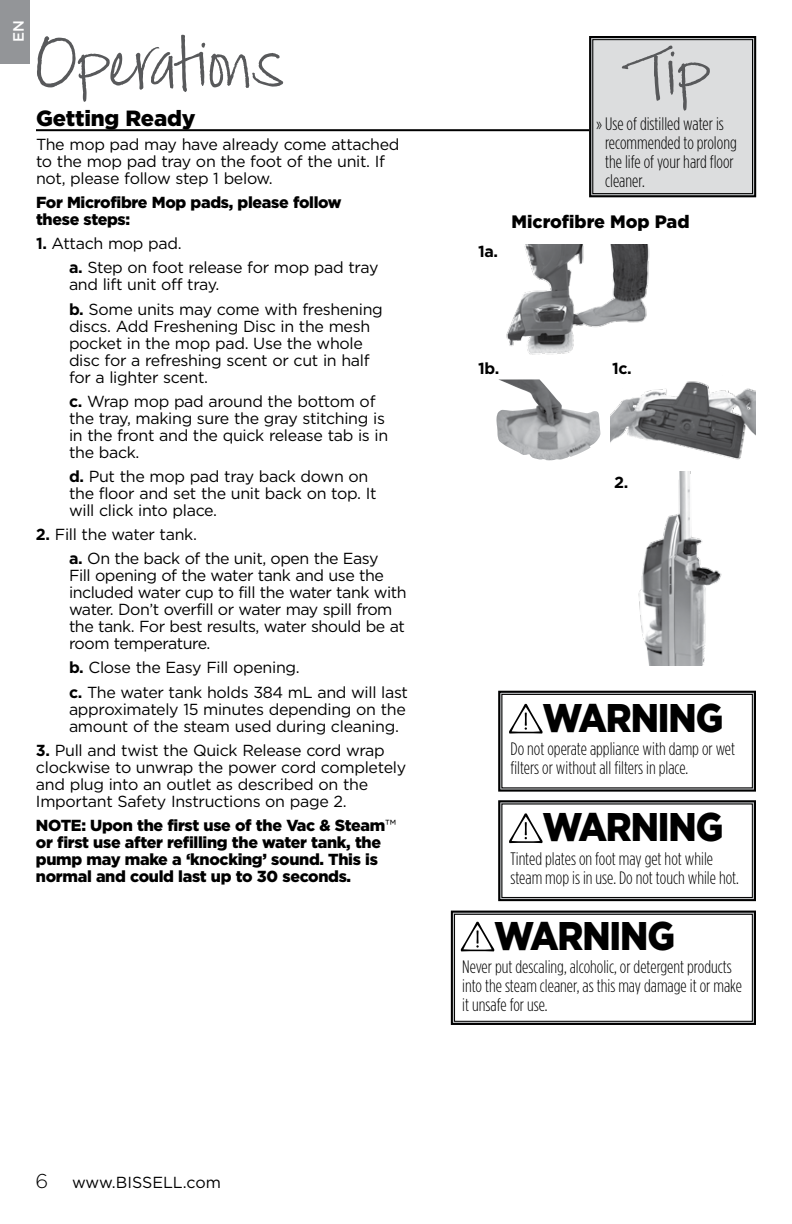
<style>
.page{position:relative;width:792px;height:1224px;background:#fff}
.page>*{position:absolute;margin:0;border:0;box-sizing:border-box;transform-origin:0 0}
.t1{font:72px "Jackie Sue BF";color:#58595b}
.t2{font:900 40px "Gotham";letter-spacing:-.03em;color:#000;scale:.9 1}
.t3{font:900 22px "Gotham";letter-spacing:-.01em;color:#000}
.t4{font:300 18px/19px "Gotham Condensed";color:#000}
.t5{font:900 18px "Gotham";color:#000}
.t6{font:16px/17px "Gotham";letter-spacing:-.02em;color:#000}
.t7{font:900 16px/17px "Gotham";letter-spacing:-.02em;color:#000}
.t8{font:16px "Gotham";color:#000}
.t9{font:700 16px "Gotham";color:#000}
.t10{font:500 15px "Gotham";color:#fff}
.s1{font-weight:700}
.s2{font-weight:400}
.s3{font-weight:300;font-size:20px}
</style>
<div class="page">
<div style="left:0;top:0;width:29px;height:63px;background:#939598"></div>
<hr style="left:36px;top:129px;width:720px;height:2px;background:#000">
<svg style="left:498px;top:690px;width:258px;height:102px"></svg>
<svg style="left:498px;top:800px;width:258px;height:102px"></svg>
<img style="left:506px;top:244px;width:144px;height:111px">
<img style="left:496px;top:379px;width:105px;height:81px">
<img style="left:611px;top:381px;width:145px;height:79px">
<img style="left:638px;top:471px;width:84px;height:195px">
<svg style="left:588px;top:36px;width:169px;height:162px"></svg>
<div style="left:592px;top:39px;width:161px;height:155px;border:1px solid #000"></div>
<svg style="left:450px;top:910px;width:306px;height:115px"></svg>
<p class="t10" style="left:9px;top:42px;width:23px;rotate:-90deg">EN</p>
<h1 class="t1" style="left:36px;top:21px;width:249px">Operations</h1>
<h3 class="t3" style="left:36px;top:103px;width:161px">Getting Ready</h3>
<p class="t6" style="left:36px;top:135px;width:365px">The mop pad may have already come attached to the mop pad tray on the foot of the unit. If not, please follow step 1 below.</p>
<p class="t7" style="left:36px;top:194px;width:307px">For Microfibre Mop pads, please follow these steps:</p>
<p class="t6" style="left:69px;top:231px;width:311px;line-height:24.2px;text-indent:-33px"><span class="s1">1.</span> Attach mop pad.<br><span class="s1">a.</span> Step on foot release for mop pad tray</p>
<p class="t6" style="left:69px;top:272px;width:315px;line-height:24.2px">and lift unit off tray.<br><span class="s1">b.</span> Some units may come with freshening</p>
<p class="t6" style="left:69px;top:317px;width:303px">discs. Add Freshening Disc in the mesh pocket in the mop pad. Use the whole disc for a refreshing scent or cut in half for a lighter scent.</p>
<p class="t6" style="left:69px;top:392px;width:321px"><span class="s1">c.</span> Wrap mop pad around the bottom of the tray, making sure the gray stitching is in the front and the quick release tab is in the back.</p>
<p class="t6" style="left:69px;top:467px;width:309px"><span class="s1">d.</span> Put the mop pad tray back down on the floor and set the unit back on top. It will click into place.</p>
<p class="t6" style="left:69px;top:522px;width:311px;line-height:24.2px;text-indent:-33px"><span class="s1">2.</span> Fill the water tank.<br><span class="s1">a.</span> On the back of the unit, open the Easy</p>
<p class="t6" style="left:69px;top:567px;width:339px">Fill opening of the water tank and use the included water cup to fill the water tank with water. Don’t overfill or water may spill from the tank. For best results, water should be at room temperature.</p>
<p class="t6" style="left:69px;top:655px;width:341px;line-height:24.2px"><span class="s1">b.</span> Close the Easy Fill opening.<br><span class="s1">c.</span> The water tank holds 384 mL and will last</p>
<p class="t6" style="left:69px;top:700px;width:338px">approximately 15 minutes depending on the amount of the steam used during cleaning.</p>
<p class="t6" style="left:36px;top:741px;width:372px"><span class="s1">3.</span> Pull and twist the Quick Release cord wrap clockwise to unwrap the power cord completely and plug into an outlet as described on the Important Safety Instructions on page 2.</p>
<p class="t7" style="left:36px;top:817px;width:362px">NOTE: Upon the first use of the Vac &amp; Steam<span class="s2">™ </span>or first use after refilling the water tank, the pump may make a ‘knocking’ sound. This is normal and could last up to 30 seconds.</p>
<h1 class="t1" style="left:632px;top:29px;width:82px">Tip</h1>
<p class="t4" style="left:605px;top:114px;width:133px;text-indent:-9px">» Use of distilled water is recommended to prolong the life of your hard floor cleaner.</p>
<p class="t9" style="left:478px;top:241px;width:22px">1a.</p>
<p class="t5" style="left:511px;top:210px;width:180px">Microfibre Mop Pad</p>
<p class="t9" style="left:478px;top:357px;width:23px">1b.</p>
<p class="t9" style="left:612px;top:357px;width:21px">1c.</p>
<p class="t9" style="left:614px;top:472px;width:16px">2.</p>
<h2 class="t2" style="left:542px;top:690px;width:203px">WARNING</h2>
<p class="t4" style="left:510px;top:739px;width:226px">Do not operate appliance with damp or wet filters or without all filters in place.</p>
<h2 class="t2" style="left:542px;top:800px;width:203px">WARNING</h2>
<p class="t4" style="left:510px;top:849px;width:230px">Tinted plates on foot may get hot while steam mop is in use. Do not touch while hot.</p>
<h2 class="t2" style="left:494px;top:908px;width:203px">WARNING</h2>
<p class="t4" style="left:462px;top:957px;width:281px">Never put descaling, alcoholic, or detergent products into the steam cleaner, as this may damage it or make it unsafe for use.</p>
<p class="t8" style="left:35px;top:1172px;width:187px"><span class="s3">6</span> www.BISSELL.com</p>
</div>
